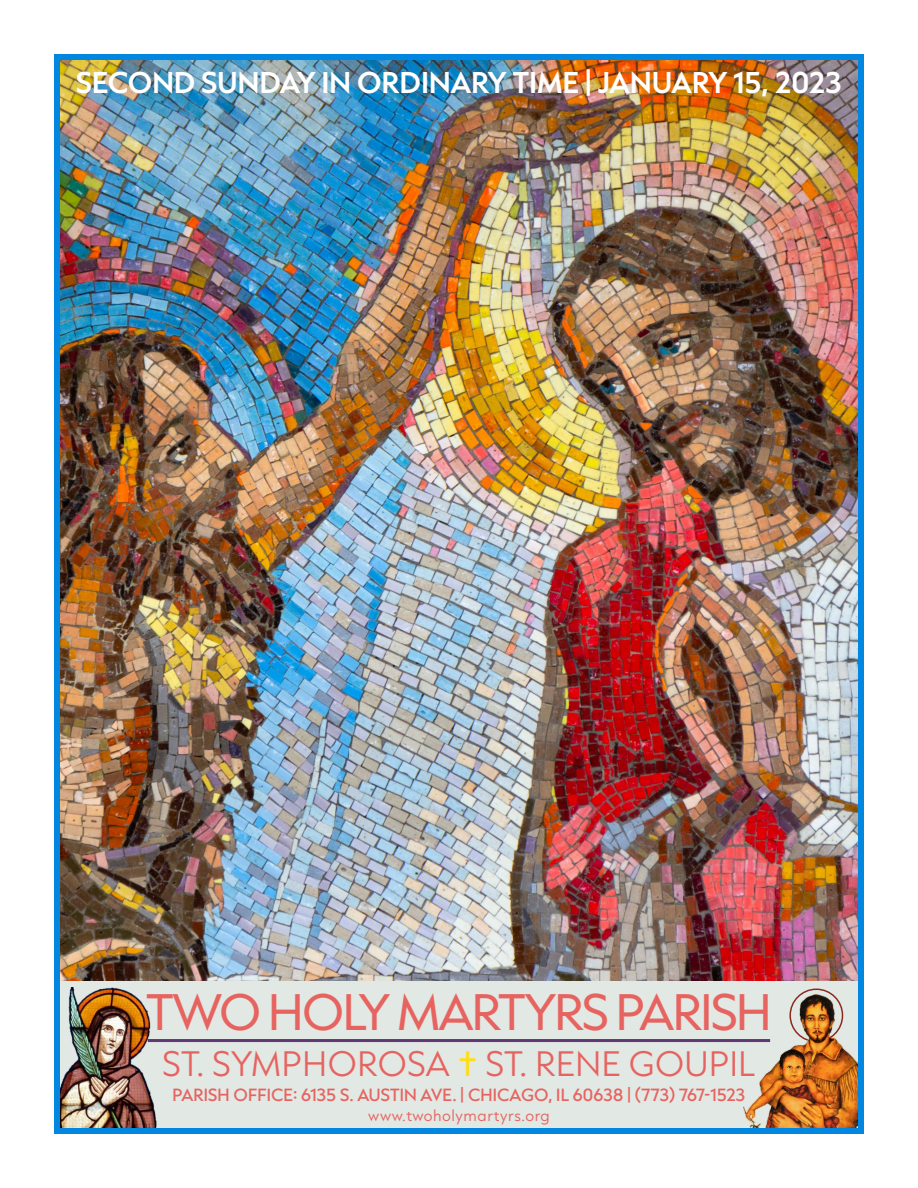
<style>
.page{position:relative;width:918px;height:1188px;background:#fff}
.page>*{position:absolute;margin:0;border:0;box-sizing:border-box;transform-origin:0 0}
.t1{font:43.5px "Capitana";letter-spacing:-.035em;color:#e7635f}
.t2{font:300 30px "Capitana";letter-spacing:.02em;color:#e7635f}
.t3{font:600 25.5px "Capitana";letter-spacing:.01em;color:#fff}
.t4{font:500 15px "Capitana";letter-spacing:.01em;color:#e7635f}
.t5{font:300 13.5px "Capitana";letter-spacing:.04em;color:#e7635f}
.s1{font-weight:400;color:#ffde17}
</style>
<div class="page">
<img style="left:61px;top:61px;width:796px;height:921px">
<div style="left:58px;top:982px;width:802px;height:148px;background:#e2e8e4"></div>
<img style="left:743px;top:994px;width:114px;height:133px">
<img style="left:61px;top:987px;width:95px;height:140px">
<hr style="left:148px;top:1039px;width:622px;height:3px;background:#603874">
<div style="left:54px;top:54px;width:810px;height:1080px;border:6px solid #0187e0"></div>
<h3 class="t3" style="left:76px;top:64px;width:767px">SECOND SUNDAY IN ORDINARY TIME | JANUARY 15, 2023</h3>
<h1 class="t1" style="left:146px;top:979px;width:627px">TWO HOLY MARTYRS PARISH</h1>
<h2 class="t2" style="left:163px;top:1041px;width:594px">ST. SYMPHOROSA <span class="s1">†</span> ST. RENE GOUPIL</h2>
<p class="t4" style="left:173px;top:1084px;width:574px">PARISH OFFICE: 6135 S. AUSTIN AVE. | CHICAGO, IL 60638 | (773) 767-1523</p>
<p class="t5" style="left:368px;top:1105px;width:183px">www.twoholymartyrs.org</p>
</div>
